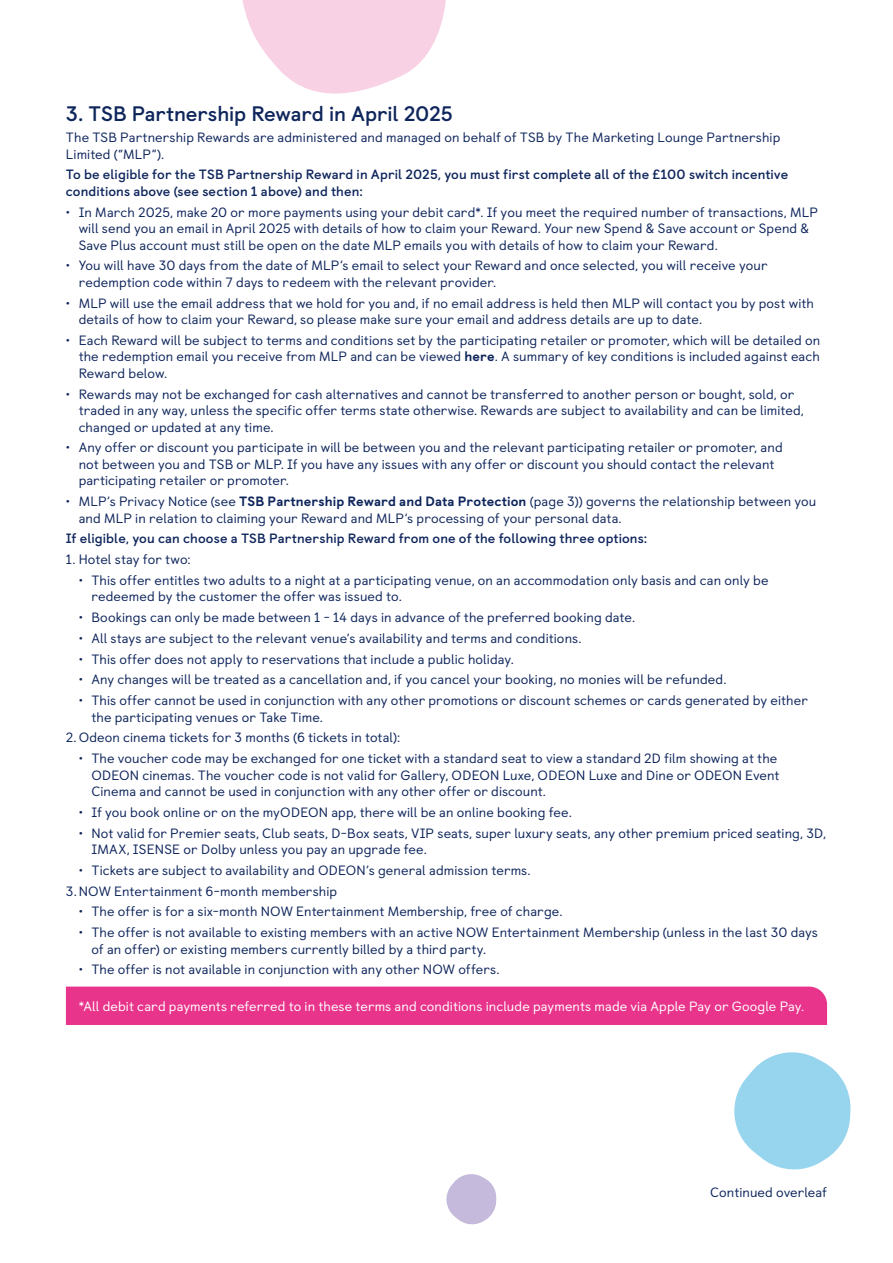
<style>
.page{position:relative;width:893px;height:1263px;background:#fff}
.page>*{position:absolute;margin:0;border:0;box-sizing:border-box;transform-origin:0 0}
.t1{font:700 21px "TSB Castledown";letter-spacing:-.005em;color:#0f265c}
.t2{font:13.5px/16.5px "TSB Castledown";letter-spacing:.005em;color:#0f265c}
.t3{font:700 13.5px/16.5px "TSB Castledown";letter-spacing:.005em;color:#0f265c}
.t4{font:13.5px "TSB Castledown";letter-spacing:.01em;color:#fff}
.s1{font-weight:800}
</style>
<div class="page">
<div style="left:66px;top:986px;width:761px;height:39px;background:#e8348b"></div>
<svg style="left:446px;top:1174px;width:50px;height:50px"></svg>
<svg style="left:734px;top:1052px;width:117px;height:118px"></svg>
<svg style="left:242px;top:0;width:204px;height:94px"></svg>
<h1 class="t1" style="left:66px;top:101px;width:389px">3. TSB Partnership Reward in April 2025</h1>
<p class="t2" style="left:66px;top:129px;width:716px">The TSB Partnership Rewards are administered and managed on behalf of TSB by The Marketing Lounge Partnership<br>Limited (“MLP”).</p>
<p class="t3" style="left:66px;top:167px;width:724px">To be eligible for the TSB Partnership Reward in April 2025, you must first complete all of the £100 switch incentive conditions above (see section 1 above) and then:</p>
<p class="t2" style="left:79px;top:204px;width:741px;text-indent:-13px">• In March 2025, make 20 or more payments using your debit card*. If you meet the required number of transactions, MLP will send you an email in April 2025 with details of how to claim your Reward. Your new Spend &amp; Save account or Spend &amp;<br>Save Plus account must still be open on the date MLP emails you with details of how to claim your Reward.</p>
<p class="t2" style="left:79px;top:258px;width:690px;text-indent:-13px">• You will have 30 days from the date of MLP’s email to select your Reward and once selected, you will receive your redemption code within 7 days to redeem with the relevant provider.</p>
<p class="t2" style="left:79px;top:295px;width:737px;text-indent:-13px">• MLP will use the email address that we hold for you and, if no email address is held then MLP will contact you by post with details of how to claim your Reward, so please make sure your email and address details are up to date.</p>
<p class="t2" style="left:79px;top:332px;width:743px;text-align:justify;text-indent:-13px">• Each Reward will be subject to terms and conditions set by the participating retailer or promoter, which will be detailed on the redemption email you receive from MLP and can be viewed <span class="s1">here</span>. A summary of key conditions is included against each Reward below.</p>
<p class="t2" style="left:79px;top:386px;width:727px;text-indent:-13px">• Rewards may not be exchanged for cash alternatives and cannot be transferred to another person or bought, sold, or traded in any way, unless the specific offer terms state otherwise. Rewards are subject to availability and can be limited, changed or updated at any time.</p>
<p class="t2" style="left:79px;top:440px;width:705px;text-indent:-13px">• Any offer or discount you participate in will be between you and the relevant participating retailer or promoter, and not between you and TSB or MLP. If you have any issues with any offer or discount you should contact the relevant participating retailer or promoter.</p>
<p class="t2" style="left:79px;top:493px;width:739px;text-indent:-13px">• MLP’s Privacy Notice (see <span class="s1">TSB Partnership Reward and Data Protection</span> (page 3)) governs the relationship between you and MLP in relation to claiming your Reward and MLP’s processing of your personal data.</p>
<p class="t3" style="left:66px;top:531px;width:583px">If eligible, you can choose a TSB Partnership Reward from one of the following three options:</p>
<p class="t2" style="left:66px;top:551px;width:126px">1. Hotel stay for two:</p>
<p class="t2" style="left:91px;top:572px;width:679px;text-indent:-13px">• This offer entitles two adults to a night at a participating venue, on an accommodation only basis and can only be redeemed by the customer the offer was issued to.</p>
<p class="t2" style="left:79px;top:609px;width:558px">• Bookings can only be made between 1 - 14 days in advance of the preferred booking date.</p>
<p class="t2" style="left:79px;top:630px;width:504px">• All stays are subject to the relevant venue’s availability and terms and conditions.</p>
<p class="t2" style="left:79px;top:651px;width:437px">• This offer does not apply to reservations that include a public holiday.</p>
<p class="t2" style="left:79px;top:672px;width:649px">• Any changes will be treated as a cancellation and, if you cancel your booking, no monies will be refunded.</p>
<p class="t2" style="left:91px;top:692px;width:718px;text-indent:-13px">• This offer cannot be used in conjunction with any other promotions or discount schemes or cards generated by either the participating venues or Take Time.</p>
<p class="t2" style="left:66px;top:730px;width:336px">2.Odeon cinema tickets for 3 months (6 tickets in total):</p>
<p class="t2" style="left:91px;top:750px;width:690px;text-indent:-13px">• The voucher code may be exchanged for one ticket with a standard seat to view a standard 2D film showing at the<br>ODEON cinemas. The voucher code is not valid for Gallery, ODEON Luxe, ODEON Luxe and Dine or ODEON Event<br>Cinema and cannot be used in conjunction with any other offer or discount.</p>
<p class="t2" style="left:79px;top:804px;width:495px">• If you book online or on the myODEON app, there will be an online booking fee.</p>
<p class="t2" style="left:91px;top:825px;width:736px;text-indent:-13px">• Not valid for Premier seats, Club seats, D-Box seats, VIP seats, super luxury seats, any other premium priced seating, 3D,<br>IMAX, ISENSE or Dolby unless you pay an upgrade fee.</p>
<p class="t2" style="left:66px;top:860px;width:466px;line-height:20.7px;text-indent:13px">• Tickets are subject to availability and ODEON’s general admission terms.<br>3.NOW Entertainment 6-month membership</p>
<p class="t2" style="left:79px;top:904px;width:485px">• The offer is for a six-month NOW Entertainment Membership, free of charge.</p>
<p class="t2" style="left:91px;top:924px;width:728px;text-indent:-13px">• The offer is not available to existing members with an active NOW Entertainment Membership (unless in the last 30 days of an offer) or existing members currently billed by a third party.</p>
<p class="t2" style="left:79px;top:962px;width:422px">• The offer is not available in conjunction with any other NOW offers.</p>
<p class="t4" style="left:79px;top:998px;width:727px">*All debit card payments referred to in these terms and conditions include payments made via Apple Pay or Google Pay.</p>
<p class="t2" style="left:710px;top:1184px;width:118px">Continued overleaf</p>
</div>
